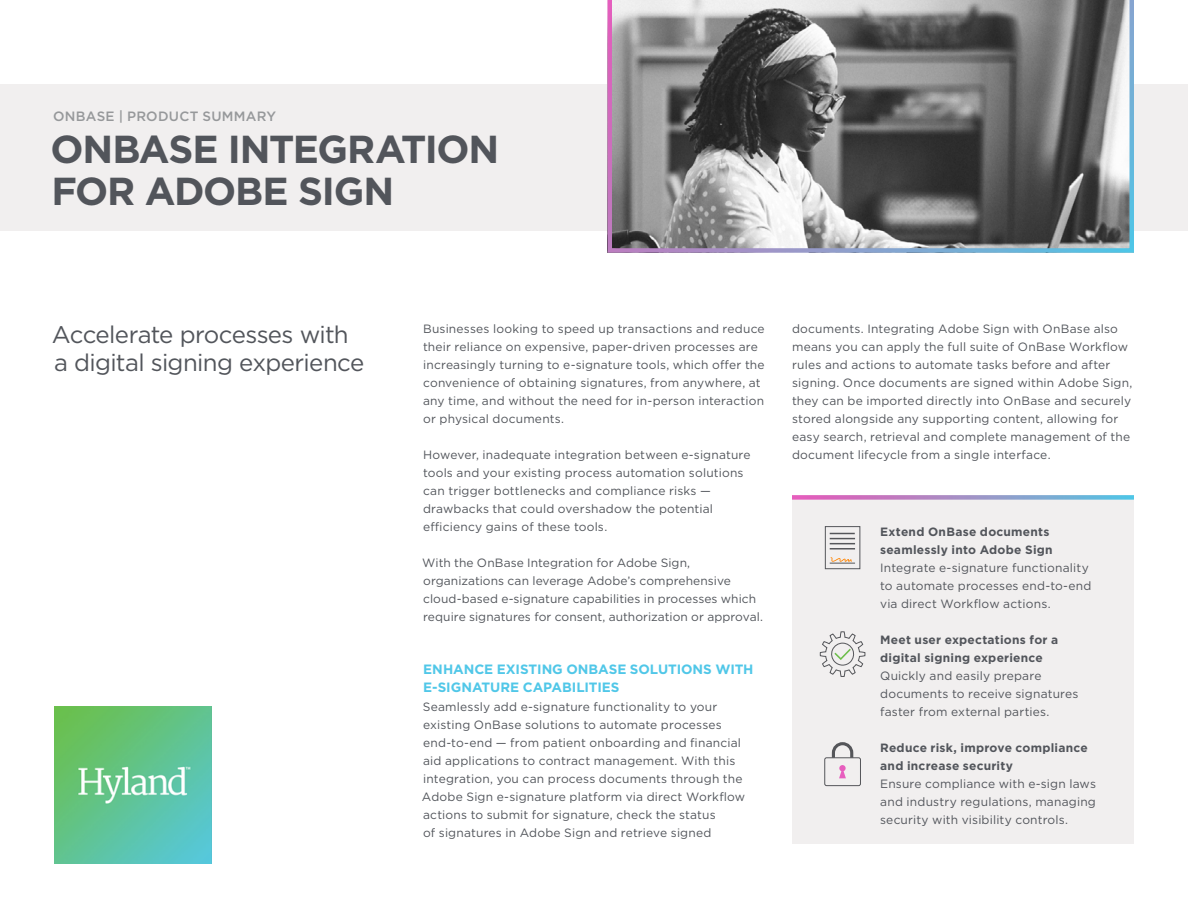
<style>
.page{position:relative;width:1188px;height:918px;background:#fff}
.page>*{position:absolute;margin:0;border:0;box-sizing:border-box;transform-origin:0 0}
.t1{font:700 39px/42px "Gotham";letter-spacing:-.03em;color:#52555b}
.t2{font:24px/28.8px "Gotham";letter-spacing:-.025em;color:#52555b}
.t3{font:700 13.5px/18px "Gotham";letter-spacing:-.005em;color:#50c7e8}
.t4{font:500 13.5px "Gotham";letter-spacing:.02em;color:#96989a}
.t5{font:12px/18px "Gotham";letter-spacing:.015em;color:#52555b}
.t6{font:700 12px/18px "Gotham";letter-spacing:.02em;color:#52555b}
</style>
<div class="page">
<div style="left:792px;top:495px;width:342px;height:349px;background:#f1efef"></div>
<div style="left:0;top:84px;width:1188px;height:147px;background:#f1efef"></div>
<svg style="left:608px;top:0;width:526px;height:253px;background:#7b7b7d"></svg>
<img style="left:54px;top:707px;width:157px;height:157px">
<div style="left:825px;top:526px;width:35px;height:43px;border:1px solid #55565a"></div>
<svg style="left:830px;top:533px;width:25px;height:16px"></svg>
<svg style="left:830px;top:557px;width:25px;height:7px"></svg>
<svg style="left:820px;top:632px;width:45px;height:45px"></svg>
<svg style="left:830px;top:742px;width:25px;height:36px"></svg>
<div style="left:825px;top:758px;width:36px;height:28px;border:1px solid #55565a;border-radius:2px"></div>
<svg style="left:792px;top:495px;width:342px;height:5px;background:#a898cd"></svg>
<p class="t4" style="left:53px;top:108px;width:224px">ONBASE | PRODUCT SUMMARY</p>
<h1 class="t1" style="left:51px;top:128px;width:450px">ONBASE INTEGRATION<br>FOR ADOBE SIGN</h1>
<h2 class="t2" style="left:52px;top:319px;width:314px">Accelerate processes with a digital signing experience</h2>
<p class="t5" style="left:423px;top:319px;width:343px">Businesses looking to speed up transactions and reduce their reliance on expensive, paper-driven processes are increasingly turning to e-signature tools, which offer the convenience of obtaining signatures, from anywhere, at any time, and without the need for in-person interaction or physical documents.</p>
<p class="t5" style="left:423px;top:445px;width:329px">However, inadequate integration between e-signature tools and your existing process automation solutions can trigger bottlenecks and compliance risks — drawbacks that could overshadow the potential efficiency gains of these tools.</p>
<p class="t5" style="left:422px;top:553px;width:342px">With the OnBase Integration for Adobe Sign, organizations can leverage Adobe’s comprehensive cloud-based e-signature capabilities in processes which require signatures for consent, authorization or approval.</p>
<p class="t3" style="left:423px;top:660px;width:332px">ENHANCE EXISTING ONBASE SOLUTIONS WITH<br>E-SIGNATURE CAPABILITIES</p>
<p class="t5" style="left:422px;top:697px;width:325px">Seamlessly add e-signature functionality to your existing OnBase solutions to automate processes end-to-end — from patient onboarding and financial aid applications to contract management. With this integration, you can process documents through the Adobe Sign e-signature platform via direct Workflow actions to submit for signature, check the status<br>of signatures in Adobe Sign and retrieve signed</p>
<p class="t5" style="left:792px;top:319px;width:342px">documents. Integrating Adobe Sign with OnBase also means you can apply the full suite of OnBase Workflow rules and actions to automate tasks before and after signing. Once documents are signed within Adobe Sign, they can be imported directly into OnBase and securely stored alongside any supporting content, allowing for easy search, retrieval and complete management of the document lifecycle from a single interface.</p>
<p class="t6" style="left:880px;top:523px;width:174px">Extend OnBase documents seamlessly into Adobe Sign</p>
<p class="t5" style="left:880px;top:559px;width:213px">Integrate e-signature functionality to automate processes end-to-end via direct Workflow actions.</p>
<p class="t6" style="left:880px;top:631px;width:180px">Meet user expectations for a digital signing experience</p>
<p class="t5" style="left:880px;top:667px;width:200px">Quickly and easily prepare documents to receive signatures faster from external parties.</p>
<p class="t6" style="left:880px;top:739px;width:209px">Reduce risk, improve compliance and increase security</p>
<p class="t5" style="left:880px;top:775px;width:217px;text-align:justify">Ensure compliance with e-sign laws and industry regulations, managing security with visibility controls.</p>
</div>
